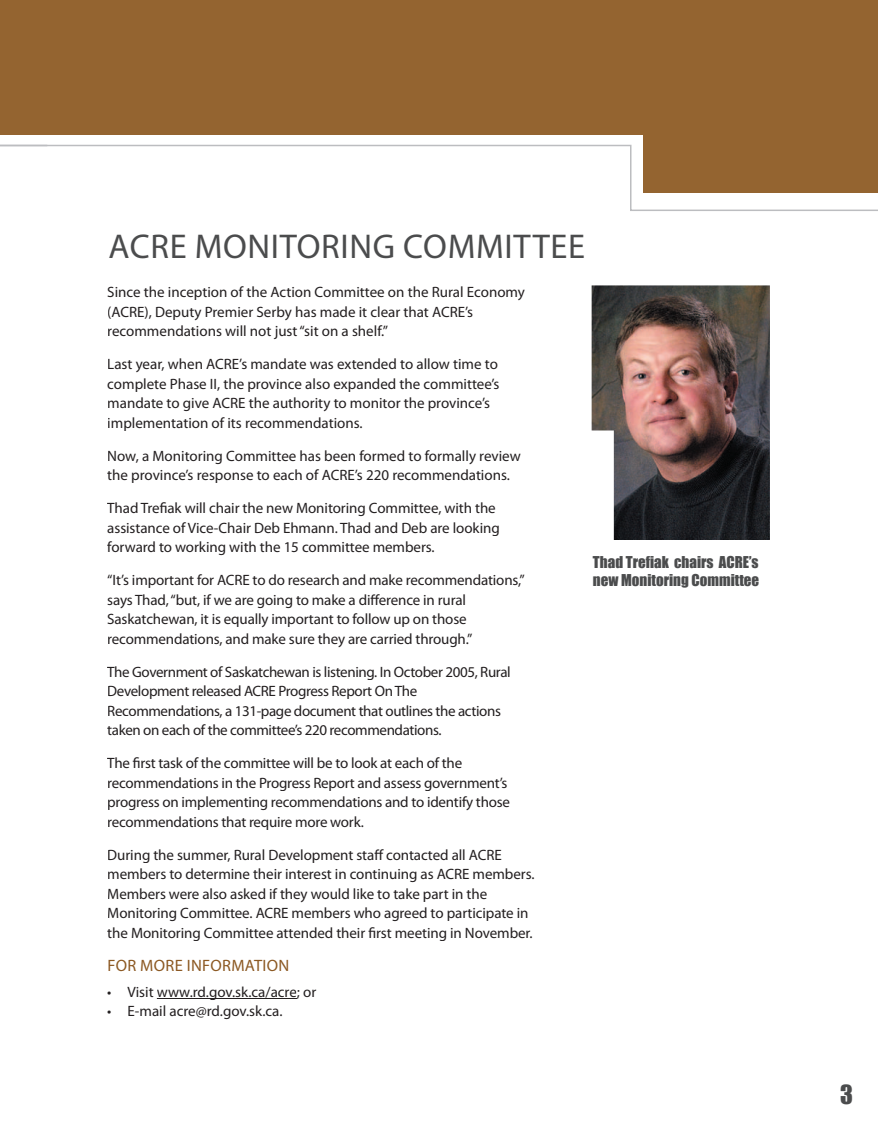
<style>
.page{position:relative;width:878px;height:1134px;background:#fff}
.page>*{position:absolute;margin:0;border:0;box-sizing:border-box;transform-origin:0 0}
.t1{font:34.5px "Myriad Pro";letter-spacing:.02em;color:#4b4c4d}
.t2{font:24.3px "Impact";color:#4b4c4d}
.t3{font:16.5px "Myriad Pro";letter-spacing:.02em;color:#8c5923}
.t4{font:15px/19.5px "Myriad Pro";letter-spacing:-.005em;color:#231f20}
.t5{font:15px/19.5px "Myriad Pro";letter-spacing:-.025em;color:#231f20}
.t6{font:15px/18px "Impact";color:#4b4c4d}
</style>
<div class="page">
<div style="left:0;top:0;width:878px;height:135px;background:#946430"></div>
<div style="left:644px;top:134px;width:234px;height:59px;background:#946430"></div>
<hr style="left:157px;top:998px;width:139px;height:1px;background:#231f20">
<svg style="left:0;top:145px;width:878px;height:66px"></svg>
<img style="left:591px;top:285px;width:179px;height:255px">
<h1 class="t1" style="left:108px;top:228px;width:478px">ACRE MONITORING COMMITTEE</h1>
<p class="t4" style="left:107px;top:283px;width:419px">Since the inception of the Action Committee on the Rural Economy (ACRE), Deputy Premier Serby has made it clear that ACRE’s recommendations will not just “sit on a shelf.”</p>
<p class="t4" style="left:107px;top:355px;width:393px">Last year, when ACRE’s mandate was extended to allow time to complete Phase II, the province also expanded the committee’s mandate to give ACRE the authority to monitor the province’s implementation of its recommendations.</p>
<p class="t4" style="left:107px;top:446px;width:415px">Now, a Monitoring Committee has been formed to formally review the province’s response to each of ACRE’s 220 recommendations.</p>
<p class="t4" style="left:107px;top:499px;width:394px">Thad Trefiak will chair the new Monitoring Committee, with the assistance of Vice-Chair Deb Ehmann. Thad and Deb are looking forward to working with the 15 committee members.</p>
<p class="t4" style="left:107px;top:571px;width:419px">“It’s important for ACRE to do research and make recommendations,” says Thad, “but, if we are going to make a difference in rural Saskatchewan, it is equally important to follow up on those recommendations, and make sure they are carried through.”</p>
<p class="t5" style="left:107px;top:662px;width:405px">The Government of Saskatchewan is listening. In October 2005, Rural Development released ACRE Progress Report On The Recommendations, a 131-page document that outlines the actions taken on each of the committee’s 220 recommendations.</p>
<p class="t4" style="left:107px;top:754px;width:404px">The first task of the committee will be to look at each of the recommendations in the Progress Report and assess government’s progress on implementing recommendations and to identify those recommendations that require more work.</p>
<p class="t4" style="left:107px;top:845px;width:428px">During the summer, Rural Development staff contacted all ACRE members to determine their interest in continuing as ACRE members.<br>Members were also asked if they would like to take part in the Monitoring Committee. ACRE members who agreed to participate in the Monitoring Committee attended their first meeting in November.</p>
<p class="t3" style="left:107px;top:956px;width:183px">FOR MORE INFORMATION</p>
<p class="t4" style="left:127px;top:982px;width:190px">Visit www.rd.gov.sk.ca/acre; or<br>E-mail acre@rd.gov.sk.ca.</p>
<p class="t4" style="left:107px;top:982px;width:6px">• •</p>
<p class="t6" style="left:593px;top:552px;width:168px">Thad Trefiak chairs ACRE’s new Monitoring Committee</p>
<h2 class="t2" style="left:840px;top:1075px;width:14px">3</h2>
</div>
